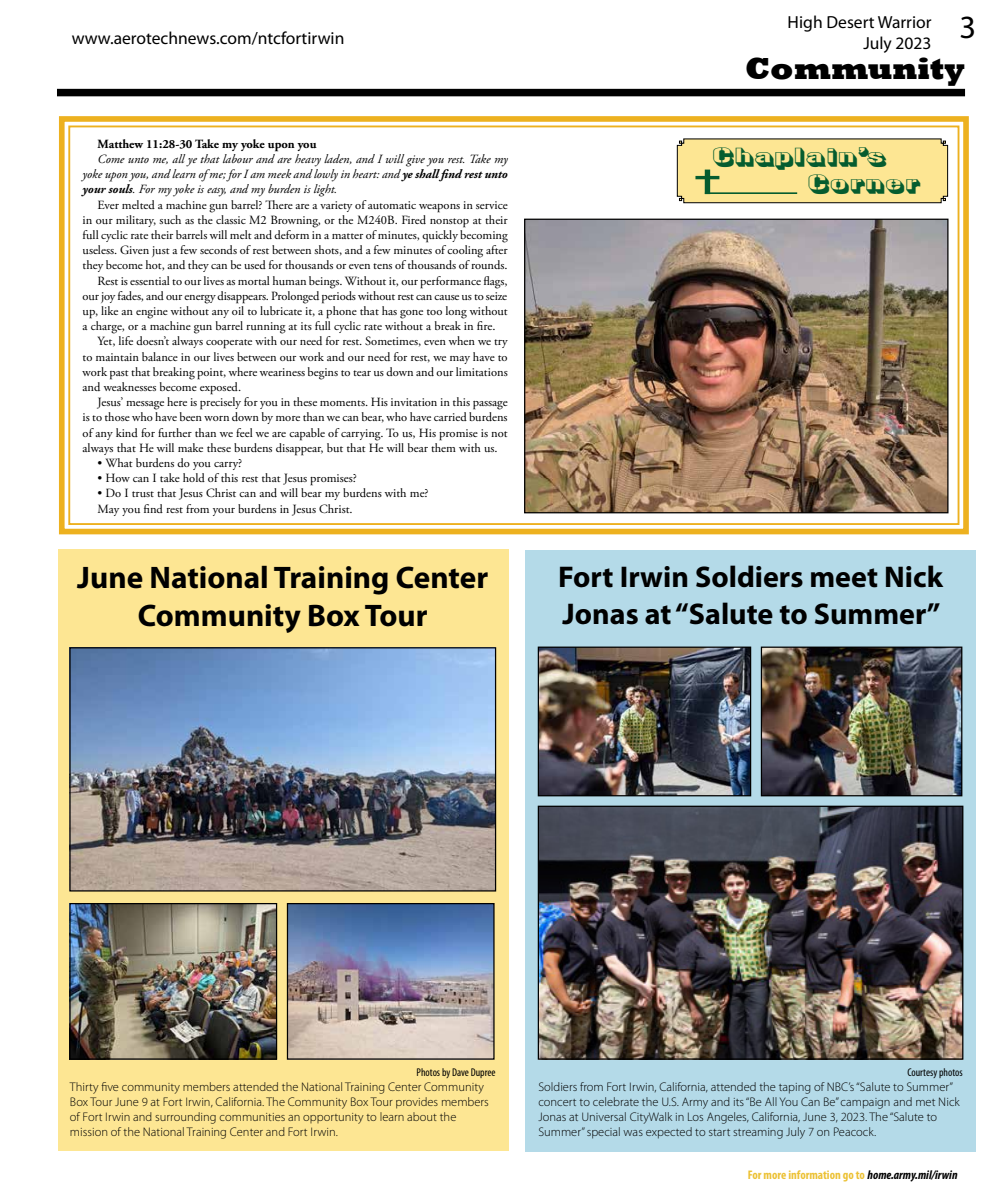
<style>
.page{position:relative;width:989px;height:1193px;background:#fff}
.page>*{position:absolute;margin:0;border:0;box-sizing:border-box;transform-origin:0 0}
.t1{font:32.5px "Myriad Pro";color:#000}
.t2{font:700 31.25px/37.5px "Myriad Pro";color:#000;text-align:center}
.t3{font:800 31.25px "Rockwell";color:#000}
.t4{font:700 30px/36px "Myriad Pro";color:#000}
.t5{font:22px/26.5px "Gunplay 3 D";color:#055c2f;scale:1.59 1}
.t6{font:17.5px/21px "Myriad Pro";color:#000;text-align:right}
.t7{font:12.5px/15.2px "Adobe Garamond Pro";color:#000}
.t8{font:300 12.5px/15px "Myriad Pro";color:#000}
.t9{font:italic 12.5px/15.2px "Adobe Garamond Pro";color:#000;text-align:justify}
.t10{font:700 condensed 12.5px "Myriad Pro";color:#ecc134}
.t11{font:700 12.5px "Adobe Garamond Pro";color:#000}
.t12{font:condensed 11.25px "Myriad Pro";color:#000}
.s1{font-weight:700}
.s2{font-style:italic;color:#000}
</style>
<div class="page">
<div style="left:57px;top:89px;width:907px;height:7px;background:#000"></div>
<svg style="left:59px;top:116px;width:910px;height:419px"></svg>
<div style="left:68px;top:125px;width:891px;height:400px;border:2px solid #edb11f"></div>
<img style="left:526px;top:221px;width:420px;height:290px">
<div style="left:524px;top:219px;width:424px;height:294px;border:1px solid #000"></div>
<div style="left:59px;top:549px;width:450px;height:602px;background:#fde693"></div>
<img style="left:71px;top:649px;width:423px;height:240px">
<div style="left:69px;top:647px;width:427px;height:244px;border:1px solid #000"></div>
<img style="left:71px;top:905px;width:204px;height:152px">
<div style="left:69px;top:903px;width:208px;height:156px;border:1px solid #000"></div>
<img style="left:289px;top:905px;width:203px;height:152px">
<div style="left:287px;top:903px;width:207px;height:156px;border:1px solid #000"></div>
<div style="left:525px;top:550px;width:450px;height:601px;background:#b4dae8"></div>
<img style="left:539px;top:807px;width:422px;height:250px">
<div style="left:537px;top:805px;width:426px;height:254px;border:1px solid #000"></div>
<img style="left:539px;top:648px;width:210px;height:146px">
<div style="left:537px;top:646px;width:214px;height:150px;border:1px solid #000"></div>
<img style="left:762px;top:648px;width:198px;height:146px">
<div style="left:760px;top:646px;width:202px;height:150px;border:1px solid #000"></div>
<svg style="left:676px;top:138px;width:271px;height:65px;background:#f2dd8e"></svg>
<h3 class="t6" style="left:72px;top:27px;width:274px">www.aerotechnews.com/ntcfortirwin</h3>
<p class="t11" style="left:98px;top:136px;width:220px">Matthew 11:28-30 Take my yoke upon you</p>
<p class="t9" style="left:83px;top:152px;width:426px;text-indent:15px">Come unto me, all ye that labour and are heavy laden, and I will give you rest. Take my yoke upon you, and learn of me; for I am meek and lowly in heart: and <span class="s1">ye shall find rest unto your souls</span>. For my yoke is easy, and my burden is light.</p>
<p class="t7" style="left:98px;top:197px;width:411px">Ever melted a machine gun barrel? There are a variety of automatic weapons in service</p>
<p class="t7" style="left:83px;top:213px;width:426px">in our military, such as the classic M2 Browning, or the M240B. Fired nonstop at their</p>
<p class="t7" style="left:83px;top:228px;width:426px">full cyclic rate their barrels will melt and deform in a matter of minutes, quickly becoming</p>
<p class="t7" style="left:83px;top:243px;width:426px">useless. Given just a few seconds of rest between shots, and a few minutes of cooling after</p>
<p class="t7" style="left:83px;top:258px;width:426px">they become hot, and they can be used for thousands or even tens of thousands of rounds.</p>
<p class="t7" style="left:98px;top:273px;width:411px">Rest is essential to our lives as mortal human beings. Without it, our performance flags,</p>
<p class="t7" style="left:83px;top:289px;width:426px">our joy fades, and our energy disappears. Prolonged periods without rest can cause us to seize</p>
<p class="t7" style="left:83px;top:304px;width:426px">up, like an engine without any oil to lubricate it, a phone that has gone too long without</p>
<p class="t7" style="left:83px;top:319px;width:414px">a charge, or a machine gun barrel running at its full cyclic rate without a break in fire.</p>
<p class="t7" style="left:98px;top:334px;width:411px">Yet, life doesn’t always cooperate with our need for rest. Sometimes, even when we try</p>
<p class="t7" style="left:83px;top:349px;width:426px">to maintain balance in our lives between our work and our need for rest, we may have to</p>
<p class="t7" style="left:83px;top:365px;width:426px">work past that breaking point, where weariness begins to tear us down and our limitations</p>
<p class="t7" style="left:83px;top:380px;width:160px">and weaknesses become exposed.</p>
<p class="t7" style="left:98px;top:395px;width:411px">Jesus’ message here is precisely for you in these moments. His invitation in this passage</p>
<p class="t7" style="left:83px;top:410px;width:426px">is to those who have been worn down by more than we can bear, who have carried burdens</p>
<p class="t7" style="left:83px;top:425px;width:426px">of any kind for further than we feel we are capable of carrying. To us, His promise is not</p>
<p class="t7" style="left:83px;top:441px;width:416px">always that He will make these burdens disappear, but that He will bear them with us.</p>
<p class="t7" style="left:98px;top:456px;width:146px">• What burdens do you carry?</p>
<p class="t7" style="left:98px;top:471px;width:261px">• How can I take hold of this rest that Jesus promises?</p>
<p class="t7" style="left:98px;top:486px;width:332px">• Do I trust that Jesus Christ can and will bear my burdens with me?<br>May you find rest from your burdens in Jesus Christ.</p>
<h2 class="t2" style="left:77px;top:558px;width:412px">June National training Center<br>Community Box tour</h2>
<h3 class="t6" style="left:787px;top:11px;width:145px">High Desert Warrior<br>July 2023</h3>
<h1 class="t1" style="left:959px;top:7px;width:18px">3</h1>
<h2 class="t3" style="left:745px;top:50px;width:221px">Community</h2>
<h3 class="t5" style="left:805px;top:144px;width:73px;text-indent:-95px">Chaplain’s<br>Corner</h3>
<h3 class="t4" style="left:558px;top:558px;width:386px">Fort irwin Soldiers meet Nick<br>Jonas at “Salute to Summer”</h3>
<p class="t12" style="left:416px;top:1065px;width:80px">Photos by Dave Dupree</p>
<p class="t8" style="left:70px;top:1079px;width:420px">Thirty five community members attended the National Training Center Community Box Tour June 9 at Fort Irwin, California. The Community Box Tour provides members of Fort Irwin and surrounding communities an opportunity to learn about the mission of the National Training Center and Fort Irwin.</p>
<p class="t12" style="left:907px;top:1065px;width:57px">Courtesy photos</p>
<p class="t8" style="left:538px;top:1079px;width:423px">Soldiers from Fort Irwin, California, attended the taping of NBC’s “Salute to Summer” concert to celebrate the U.S. Army and its “Be All You Can Be” campaign and met Nick Jonas at Universal CityWalk in Los Angeles, California, June 3, 2023. The “Salute to Summer” special was expected to start streaming July 7 on Peacock.</p>
<p class="t10" style="left:747px;top:1166px;width:211px">For more information go to <span class="s2">home.army.mil/irwin</span></p>
</div>
